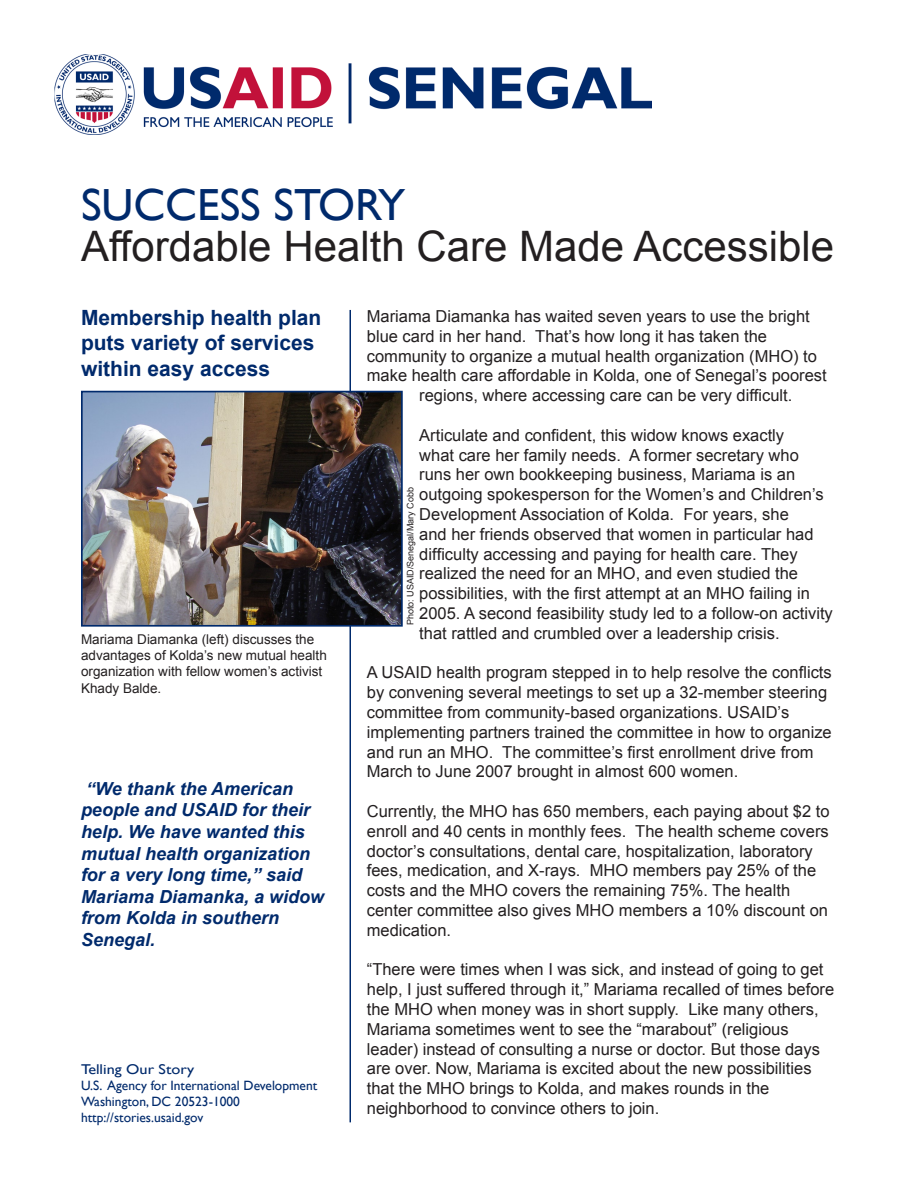
<style>
.page{position:relative;width:918px;height:1188px;background:#fff}
.page>*{position:absolute;margin:0;border:0;box-sizing:border-box;transform-origin:0 0}
.t1{font:45px "Gill Sans";color:#002a6c}
.t2{font:42px "Arial";color:#231f20}
.t3{font:700 21px/25.2px "Arial";color:#002a6c}
.t4{font:italic 700 18px/21.6px "Arial";color:#002a6c}
.t5{font:16.5px/19.8px "Arial";color:#231f20}
.t6{font:14.1px "Gill Sans";color:#002a6c;scale:1.14 1}
.t7{font:13.5px/16.2px "Arial";color:#231f20}
.t8{font:13.5px "Gill Sans";color:#002a6c}
.t9{font:9px "Arial";color:#231f20}
</style>
<div class="page">
<hr style="left:350px;top:310px;width:1px;height:812px;background:#002a6c">
<img style="left:84px;top:394px;width:316px;height:230px">
<div style="left:81px;top:391px;width:322px;height:236px;border:2px solid #002a6c"></div>
<img style="left:54px;top:54px;width:598px;height:81px">
<p class="t1" style="left:81px;top:179px;width:326px">SUCCESS STORY</p>
<p class="t2" style="left:81px;top:218px;width:755px">Affordable Health Care Made Accessible</p>
<p class="t3" style="left:81px;top:306px;width:242px">Membership health plan puts variety of services within easy access</p>
<p class="t7" style="left:81px;top:631px;width:247px">Mariama Diamanka (left) discusses the advantages of Kolda’s new mutual health organization with fellow women’s activist Khady Balde.</p>
<p class="t4" style="left:81px;top:778px;width:245px">“We thank the American people and USAID for their help. We have wanted this mutual health organization for a very long time,” said<br>Mariama Diamanka, a widow from Kolda in southern<br>Senegal.</p>
<p class="t6" style="left:81px;top:1061px;width:101px">Telling Our Story</p>
<p class="t8" style="left:81px;top:1078px;width:238px">U.S. Agency for International Development</p>
<p class="t8" style="left:81px;top:1094px;width:161px">Washington, DC 20523-1000</p>
<p class="t8" style="left:81px;top:1110px;width:124px">http://stories.usaid.gov</p>
<p class="t5" style="left:367px;top:306px;width:444px">Mariama Diamanka has waited seven years to use the bright</p>
<p class="t5" style="left:367px;top:326px;width:402px">blue card in her hand. That’s how long it has taken the</p>
<p class="t5" style="left:367px;top:346px;width:452px">community to organize a mutual health organization (MHO) to</p>
<p class="t5" style="left:367px;top:366px;width:461px">make health care affordable in Kolda, one of Senegal’s poorest</p>
<p class="t5" style="left:419px;top:386px;width:375px">regions, where accessing care can be very difficult.</p>
<p class="t5" style="left:419px;top:425px;width:415px">Articulate and confident, this widow knows exactly<br>what care her family needs. A former secretary who runs her own bookkeeping business, Mariama is an outgoing spokesperson for the Women’s and Children’s Development Association of Kolda. For years, she<br>and her friends observed that women in particular had difficulty accessing and paying for health care. They realized the need for an MHO, and even studied the possibilities, with the first attempt at an MHO failing in 2005. A second feasibility study led to a follow-on activity that rattled and crumbled over a leadership crisis.</p>
<p class="t5" style="left:367px;top:663px;width:466px">A USAID health program stepped in to help resolve the conflicts by convening several meetings to set up a 32-member steering committee from community-based organizations. USAID’s implementing partners trained the committee in how to organize and run an MHO. The committee’s first enrollment drive from March to June 2007 brought in almost 600 women.</p>
<p class="t5" style="left:367px;top:801px;width:464px">Currently, the MHO has 650 members, each paying about $2 to enroll and 40 cents in monthly fees. The health scheme covers doctor’s consultations, dental care, hospitalization, laboratory fees, medication, and X-rays. MHO members pay 25% of the costs and the MHO covers the remaining 75%. The health center committee also gives MHO members a 10% discount on medication.</p>
<p class="t5" style="left:367px;top:960px;width:469px">“There were times when I was sick, and instead of going to get help, I just suffered through it,” Mariama recalled of times before the MHO when money was in short supply. Like many others, Mariama sometimes went to see the “marabout” (religious leader) instead of consulting a nurse or doctor. But those days are over. Now, Mariama is excited about the new possibilities that the MHO brings to Kolda, and makes rounds in the neighborhood to convince others to join.</p>
<p class="t9" style="left:404px;top:625px;width:140px;rotate:-90deg">Photo: USAID/Senegal/Mary Cobb</p>
</div>
